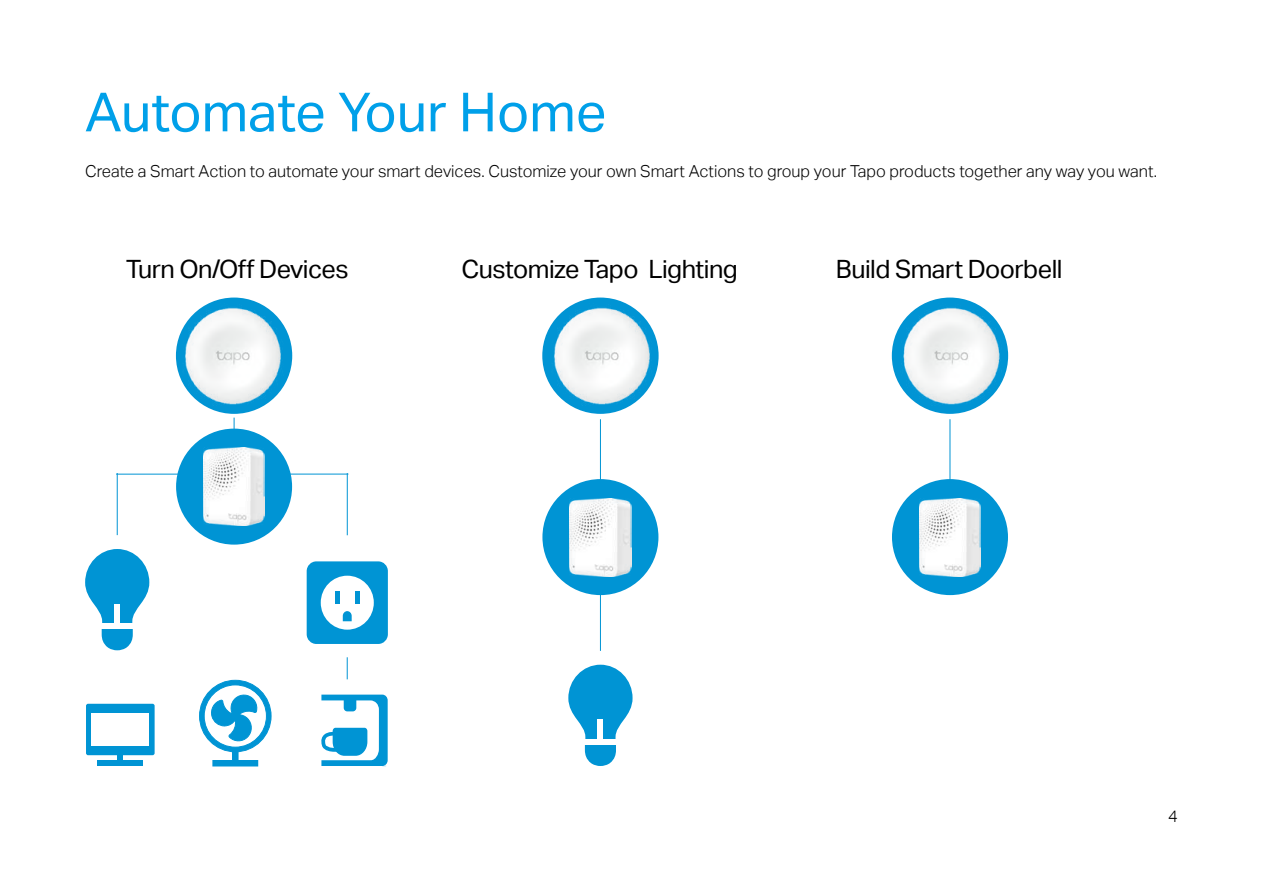
<style>
.page{position:relative;width:1263px;height:893px;background:#fff}
.page>*{position:absolute;margin:0;border:0;box-sizing:border-box;transform-origin:0 0}
.t1{font:54px "TP Link Aktiv Regular";color:#00a0e9}
.t2{font:25.2px "TP Link Aktiv Regular";letter-spacing:-.02em;color:#000}
.t3{font:16.5px "TP Link Aktiv Light";color:#000}
</style>
<div class="page">
<img style="left:175px;top:297px;width:118px;height:161px">
<img style="left:542px;top:297px;width:117px;height:162px">
<img style="left:891px;top:297px;width:118px;height:162px">
<svg style="left:116px;top:473px;width:233px;height:2px"></svg>
<hr style="left:117px;top:473px;width:1px;height:62px;background:#0094d4">
<hr style="left:347px;top:473px;width:1px;height:62px;background:#0094d4">
<svg style="left:347px;top:657px;width:1px;height:22px"></svg>
<svg style="left:232px;top:418px;width:3px;height:11px"></svg>
<svg style="left:85px;top:549px;width:64px;height:101px"></svg>
<div style="left:114px;top:604px;width:6px;height:20px;background:#fff"></div>
<div style="left:101px;top:623px;width:32px;height:6px;background:#fff"></div>
<div style="left:307px;top:561px;width:81px;height:83px;background:#0094d4;border-radius:10px"></div>
<div style="left:321px;top:576px;width:53px;height:54px;background:#fff;border-radius:50%"></div>
<hr style="left:355px;top:591px;width:4px;height:13px;background:#0094d4">
<div style="left:335px;top:591px;width:5px;height:13px;background:#0094d4"></div>
<svg style="left:343px;top:611px;width:9px;height:10px"></svg>
<div style="left:86px;top:704px;width:69px;height:51px;background:#0094d4;border-radius:2px"></div>
<div style="left:98px;top:760px;width:45px;height:6px;background:#0094d4"></div>
<div style="left:118px;top:750px;width:5px;height:12px;background:#0094d4"></div>
<div style="left:91px;top:713px;width:58px;height:33px;background:#fff"></div>
<div style="left:213px;top:760px;width:45px;height:6px;background:#0094d4"></div>
<div style="left:233px;top:751px;width:5px;height:11px;background:#0094d4"></div>
<div style="left:232px;top:750px;width:6px;height:12px;border:1px solid #0094d4"></div>
<svg style="left:199px;top:680px;width:72px;height:72px"></svg>
<svg style="left:321px;top:695px;width:67px;height:71px"></svg>
<div style="left:176px;top:429px;width:116px;height:116px;background:#0094d4;border-radius:50%"></div>
<img style="left:203px;top:448px;width:62px;height:78px">
<hr style="left:600px;top:419px;width:1px;height:232px;background:#0094d4">
<svg style="left:568px;top:665px;width:64px;height:101px"></svg>
<div style="left:598px;top:720px;width:5px;height:20px;background:#fff"></div>
<div style="left:584px;top:739px;width:32px;height:5px;background:#fff"></div>
<div style="left:542px;top:479px;width:116px;height:116px;background:#0094d4;border-radius:50%"></div>
<img style="left:570px;top:498px;width:61px;height:78px">
<hr style="left:950px;top:419px;width:1px;height:156px;background:#0094d4">
<div style="left:892px;top:479px;width:116px;height:116px;background:#0094d4;border-radius:50%"></div>
<img style="left:919px;top:498px;width:61px;height:78px">
<h1 class="t1" style="left:85px;top:81px;width:523px">Automate Your Home</h1>
<p class="t3" style="left:85px;top:161px;width:1073px">Create a Smart Action to automate your smart devices. Customize your own Smart Actions to group your Tapo products together any way you want.</p>
<h2 class="t2" style="left:126px;top:254px;width:224px">Turn On/Off Devices</h2>
<h2 class="t2" style="left:462px;top:254px;width:278px">Customize Tapo Lighting</h2>
<h2 class="t2" style="left:836px;top:254px;width:228px">Build Smart Doorbell</h2>
<p class="t3" style="left:1168px;top:807px;width:11px">4</p>
</div>
